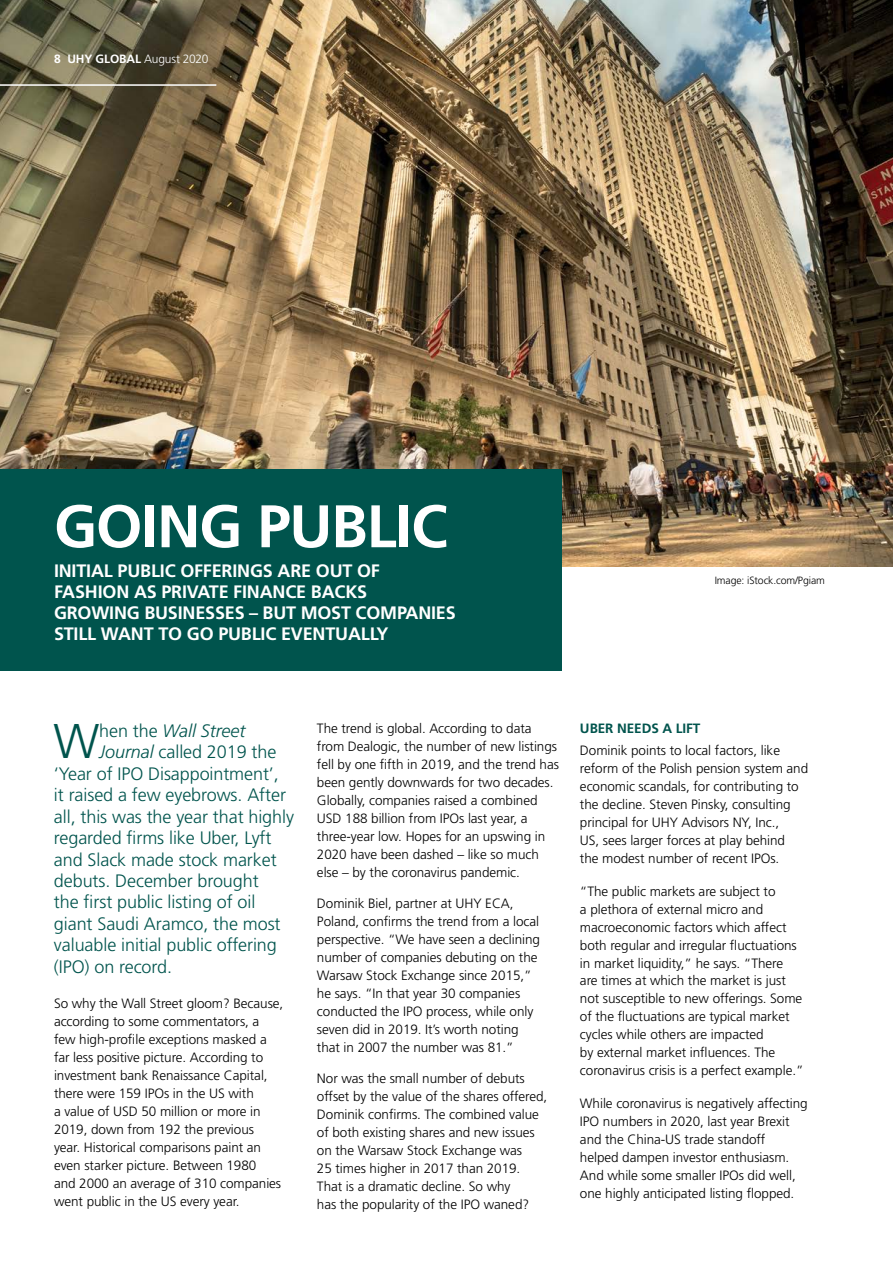
<style>
.page{position:relative;width:893px;height:1263px;background:#fff}
.page>*{position:absolute;margin:0;border:0;box-sizing:border-box;transform-origin:0 0}
.t1{font:700 60px "Frutiger LT Std";letter-spacing:-.02em;color:#fff}
.t2{font:300 48.75px "Frutiger LT Std";color:#00544d}
.t3{font:300 18px "Frutiger LT Std";letter-spacing:-.005em;color:#00544d}
.t4{font:700 18px/21px "Frutiger LT Std";letter-spacing:-.01em;color:#fff}
.t5{font:italic 300 18px "Frutiger LT Std";letter-spacing:-.005em;color:#00544d}
.t6{font:300 13.5px/18px "Frutiger LT Std";letter-spacing:-.005em;color:#000}
.t7{font:700 13.5px "Frutiger LT Std";letter-spacing:-.005em;color:#00544d}
.t8{font:700 12px "Frutiger LT Std";color:#fff}
.t9{font:300 10.5px "Frutiger LT Std";letter-spacing:-.01em;color:#000}
.s1{font-weight:300}
.s2{font-style:normal}
.s3{font-style:italic}
</style>
<div class="page">
<img style="left:0;top:0;width:893px;height:567px">
<hr style="left:0;top:84px;width:216px;height:2px;background:#fff">
<div style="left:0;top:469px;width:562px;height:202px;background:#00544d"></div>
<p class="t8" style="left:54px;top:52px;width:156px">8 UHY GLOBAL <span class="s1">August 2020</span></p>
<h1 class="t1" style="left:54px;top:491px;width:395px">GOING PUBLIC</h1>
<h3 class="t4" style="left:54px;top:560px;width:403px">INITIAL PUBLIC OFFERINGS ARE OUT OF FASHION AS PRIVATE FINANCE BACKS GROWING BUSINESSES – BUT MOST COMPANIES STILL WANT TO GO PUBLIC EVENTUALLY</h3>
<p class="t9" style="left:715px;top:574px;width:112px">Image: iStock.com/Pgiam</p>
<h2 class="t2" style="left:54px;top:714px;width:48px">W</h2>
<h3 class="t5" style="left:99px;top:720px;width:148px"><span class="s2">hen the</span> Wall Street</h3>
<h3 class="t3" style="left:99px;top:742px;width:179px"><span class="s3">Journal</span> called 2019 the</h3>
<h3 class="t3" style="left:54px;top:763px;width:226px">‘Year of IPO Disappointment’,</h3>
<h3 class="t3" style="left:54px;top:785px;width:233px">it raised a few eyebrows. After</h3>
<h3 class="t3" style="left:54px;top:806px;width:242px">all, this was the year that highly</h3>
<h3 class="t3" style="left:54px;top:828px;width:219px">regarded firms like Uber, Lyft</h3>
<h3 class="t3" style="left:54px;top:849px;width:224px">and Slack made stock market</h3>
<h3 class="t3" style="left:54px;top:870px;width:206px">debuts. December brought</h3>
<h3 class="t3" style="left:54px;top:892px;width:203px">the first public listing of oil</h3>
<h3 class="t3" style="left:54px;top:913px;width:228px">giant Saudi Aramco, the most</h3>
<h3 class="t3" style="left:54px;top:935px;width:224px">valuable initial public offering</h3>
<h3 class="t3" style="left:54px;top:956px;width:120px">(IPO) on record.</h3>
<p class="t6" style="left:54px;top:994px;width:231px">So why the Wall Street gloom? Because, according to some commentators, a few high-profile exceptions masked a far less positive picture. According to investment bank Renaissance Capital, there were 159 IPOs in the US with<br>a value of USD 50 million or more in 2019, down from 192 the previous year. Historical comparisons paint an even starker picture. Between 1980<br>and 2000 an average of 310 companies went public in the US every year.</p>
<p class="t6" style="left:317px;top:720px;width:244px">The trend is global. According to data from Dealogic, the number of new listings fell by one fifth in 2019, and the trend has been gently downwards for two decades.<br>Globally, companies raised a combined USD 188 billion from IPOs last year, a three-year low. Hopes for an upswing in 2020 have been dashed – like so much else – by the coronavirus pandemic.</p>
<p class="t6" style="left:317px;top:894px;width:225px">Dominik Biel, partner at UHY ECA, Poland, confirms the trend from a local perspective. “We have seen a declining number of companies debuting on the Warsaw Stock Exchange since 2015,” he says. “In that year 30 companies conducted the IPO process, while only seven did in 2019. It’s worth noting that in 2007 the number was 81.”</p>
<p class="t6" style="left:317px;top:1069px;width:232px">Nor was the small number of debuts offset by the value of the shares offered, Dominik confirms. The combined value of both existing shares and new issues on the Warsaw Stock Exchange was<br>25 times higher in 2017 than 2019.<br>That is a dramatic decline. So why<br>has the popularity of the IPO waned?</p>
<p class="t7" style="left:580px;top:721px;width:122px">UBER NEEDS A LIFT</p>
<p class="t6" style="left:580px;top:742px;width:230px">Dominik points to local factors, like reform of the Polish pension system and economic scandals, for contributing to the decline. Steven Pinsky, consulting principal for UHY Advisors NY, Inc.,<br>US, sees larger forces at play behind<br>the modest number of recent IPOs.</p>
<p class="t6" style="left:580px;top:882px;width:225px">“The public markets are subject to<br>a plethora of external micro and macroeconomic factors which affect both regular and irregular fluctuations in market liquidity,” he says. “There are times at which the market is just not susceptible to new offerings. Some of the fluctuations are typical market cycles while others are impacted<br>by external market influences. The coronavirus crisis is a perfect example.”</p>
<p class="t6" style="left:580px;top:1094px;width:229px">While coronavirus is negatively affecting IPO numbers in 2020, last year Brexit and the China-US trade standoff<br>helped dampen investor enthusiasm.<br>And while some smaller IPOs did well, one highly anticipated listing flopped.</p>
</div>
